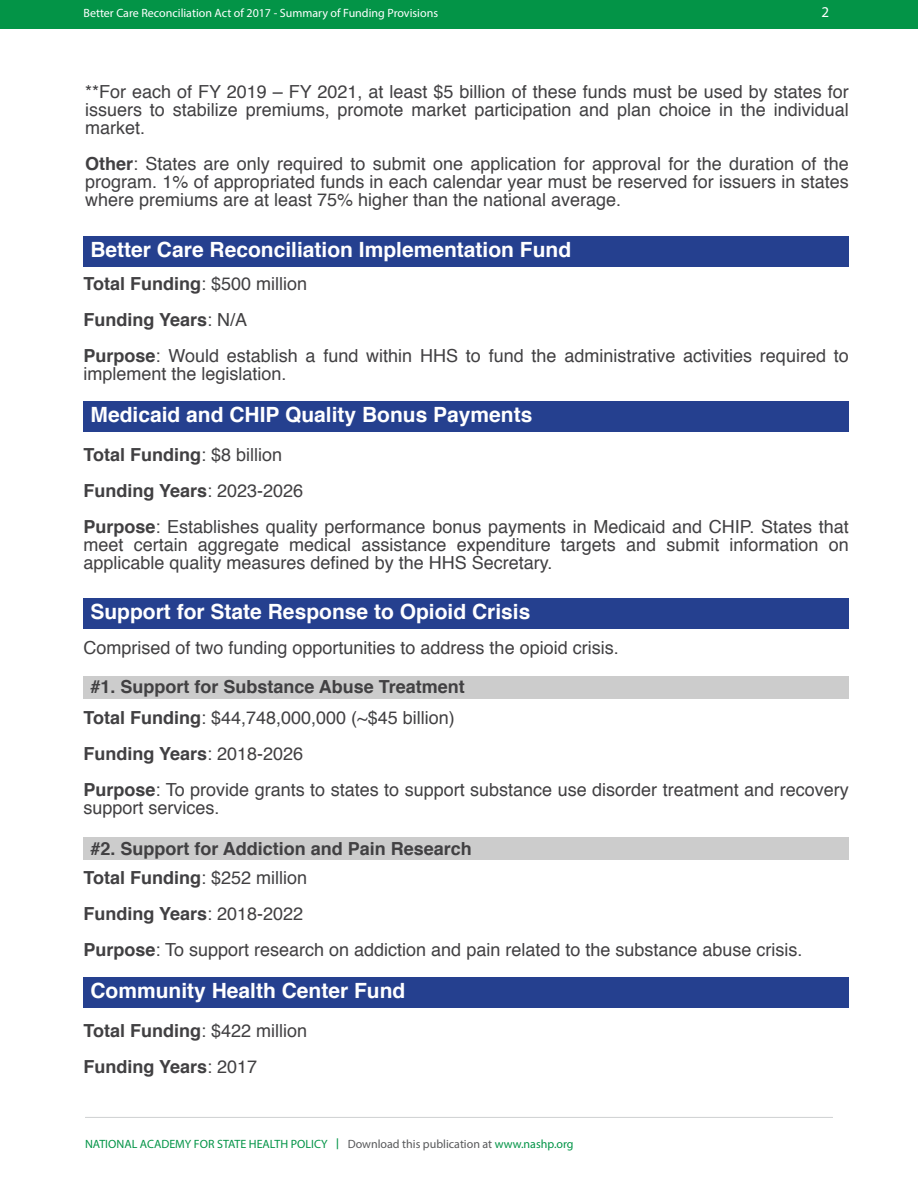
<style>
.page{position:relative;width:918px;height:1188px;background:#fff}
.page>*{position:absolute;margin:0;border:0;box-sizing:border-box;transform-origin:0 0}
.t1{font:700 21px "Helvetica";color:#fff}
.t2{font:18px/36px "Helvetica";color:#414042}
.t3{font:700 18px/36px "Helvetica";color:#414042}
.t4{font:15px "Myriad Pro";color:#fff}
.t5{font:12px "Myriad Pro";color:#039447}
.t6{font:12px "Myriad Pro";color:#fff}
.s1{font-weight:700}
.s2{font-weight:400}
.s3{font-family:"Fira Sans"}
.s4{color:#58595b}
</style>
<div class="page">
<div style="left:0;top:0;width:918px;height:29px;background:#039447"></div>
<hr style="left:85px;top:1117px;width:748px;height:1px;background:#d1d3d4">
<div style="left:83px;top:237px;width:766px;height:30px;background:#25408f"></div>
<div style="left:84px;top:402px;width:765px;height:30px;background:#25408f"></div>
<div style="left:83px;top:977px;width:766px;height:31px;background:#25408f"></div>
<div style="left:83px;top:837px;width:766px;height:23px;background:#ccc"></div>
<div style="left:83px;top:676px;width:766px;height:23px;background:#ccc"></div>
<div style="left:83px;top:598px;width:766px;height:30px;background:#25408f"></div>
<p class="t6" style="left:83px;top:5px;width:356px">Better Care Reconciliation Act of 2017 - Summary of Funding Provisions</p>
<p class="t4" style="left:821px;top:3px;width:9px">2</p>
<p class="t2" style="left:85px;top:83px;width:765px;line-height:18px;text-align:justify">**For each of FY 2019 – FY 2021, at least $5 billion of these funds must be used by states for issuers to stabilize premiums, promote market participation and plan choice in the individual market.</p>
<p class="t2" style="left:85px;top:155px;width:765px;line-height:18px;text-align:justify"><span class="s1">Other</span>: States are only required to submit one application for approval for the duration of the program. 1% of appropriated funds in each calendar year must be reserved for issuers in states where premiums are at least 75% higher than the national average.</p>
<p class="t1" style="left:90px;top:233px;width:482px">Better Care Reconciliation Implementation Fund</p>
<p class="t2" style="left:84px;top:266px;width:767px"><span class="s1">Total Funding</span>: $500 million<br><span class="s1">Funding Years</span>: N/A<br><span class="s1">Purpose</span>: Would establish a fund within HHS to fund the administrative activities required to</p>
<p class="t2" style="left:84px;top:356px;width:205px">implement the legislation.</p>
<p class="t1" style="left:91px;top:398px;width:443px">Medicaid and CHIP Quality Bonus Payments</p>
<p class="t2" style="left:84px;top:437px;width:767px"><span class="s1">Total Funding</span>: $8 billion<br><span class="s1">Funding Years</span>: 2023-2026<br><span class="s1">Purpose</span>: Establishes quality performance bonus payments in Medicaid and CHIP. States that</p>
<p class="t2" style="left:84px;top:536px;width:767px;line-height:18px">meet certain aggregate medical assistance expenditure targets and submit information on applicable quality measures defined by the HHS Secretary.</p>
<p class="t1" style="left:90px;top:595px;width:441px">Support for State Response to Opioid Crisis</p>
<p class="t2" style="left:83px;top:630px;width:537px">Comprised of two funding opportunities to address the opioid crisis.</p>
<p class="t3" style="left:90px;top:669px;width:376px">#1. Support for Substance Abuse Treatment</p>
<p class="t2" style="left:83px;top:700px;width:767px"><span class="s1">Total Funding</span>: $44,748,000,000 (~$45 billion)<br><span class="s1">Funding Years</span>: 2018-2026<br><span class="s1">Purpose</span>: To provide grants to states to support substance use disorder treatment and recovery</p>
<p class="t2" style="left:83px;top:790px;width:138px">support services.</p>
<p class="t3" style="left:83px;top:834px;width:390px;line-height:29.7px;text-indent:7px">#2. Support for Addiction and Pain Research<br>Total Funding<span class="s2">: $252 million</span></p>
<p class="t2" style="left:83px;top:897px;width:721px"><span class="s1">Funding Years</span>: 2018-2022<br><span class="s1">Purpose</span>: To support research on addiction and pain related to the substance abuse crisis.</p>
<p class="t1" style="left:90px;top:974px;width:317px">Community Health Center Fund</p>
<p class="t3" style="left:83px;top:1013px;width:225px">Total Funding<span class="s2">: $422 million<br></span>Funding Years<span class="s2">: 2017</span></p>
<p class="t5" style="left:85px;top:1136px;width:490px">NATIONAL ACADEMY FOR STATE HEALTH POLICY <span class="s3">|</span> <span class="s4">Download this publication at</span> www.nashp.org</p>
</div>
